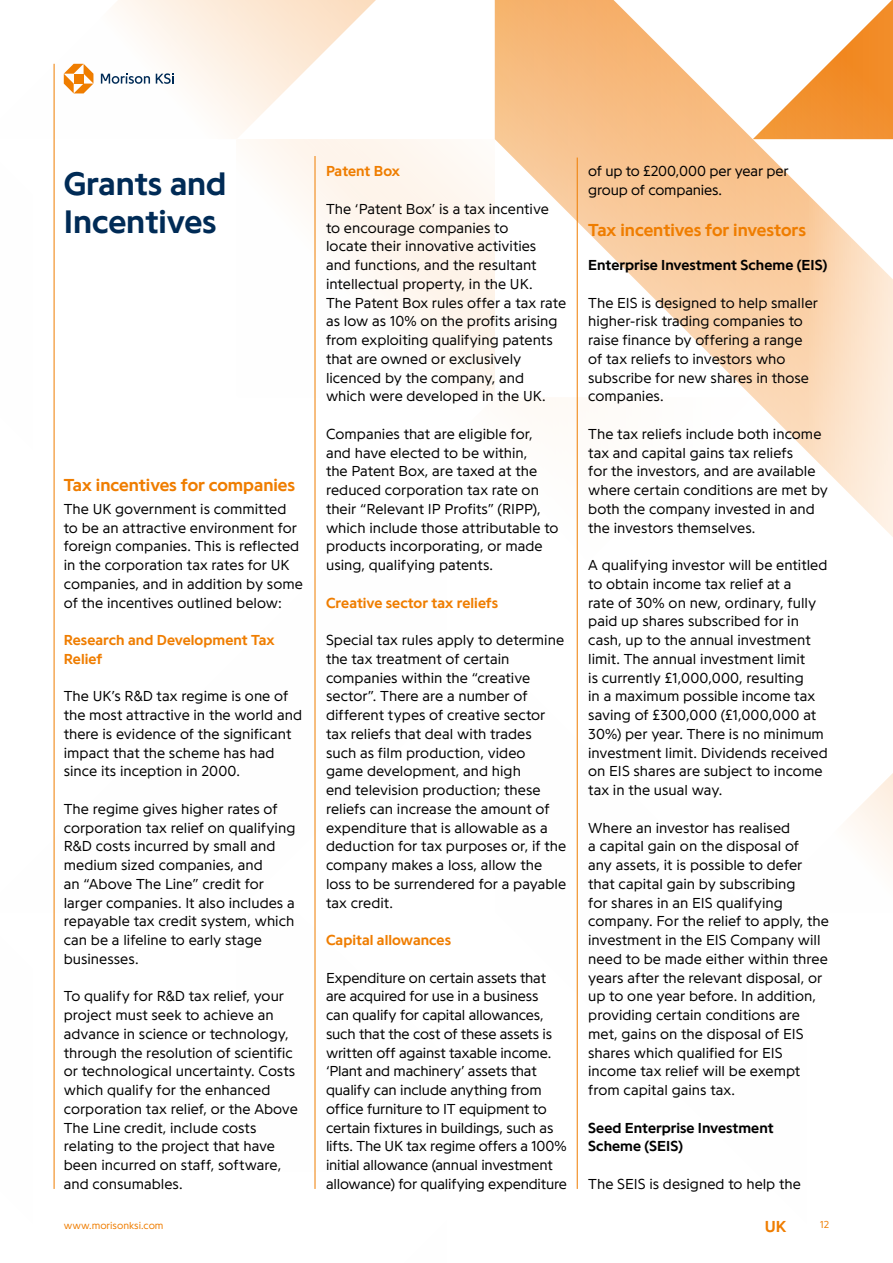
<style>
.page{position:relative;width:893px;height:1263px;background:#fff}
.page>*{position:absolute;margin:0;border:0;box-sizing:border-box;transform-origin:0 0}
.t1{font:700 33.75px/37.5px "Programme";color:#002b56}
.t2{font:700 18px "Programme";color:#ef7d00}
.t3{font:700 16.5px "Programme";color:#ef7d00}
.t4{font:300 15px/18.8px "Programme";color:#000}
.t5{font:700 15px/18.8px "Programme";letter-spacing:.005em;color:#ef7d00}
.t6{font:700 15px/18.8px "Programme";letter-spacing:.005em;color:#000}
.t7{font:300 10.5px "Programme";color:#ef7d00}
</style>
<div class="page">
<svg style="left:53px;top:0;width:323px;height:139px"></svg>
<svg style="left:53px;top:148px;width:1px;height:507px"></svg>
<svg style="left:495px;top:0;width:398px;height:550px"></svg>
<svg style="left:753px;top:0;width:140px;height:139px"></svg>
<svg style="left:576px;top:655px;width:317px;height:534px"></svg>
<div style="left:237px;top:139px;width:258px;height:258px;background:#fef9f4"></div>
<svg style="left:64px;top:64px;width:29px;height:29px"></svg>
<svg style="left:101px;top:73px;width:73px;height:11px"></svg>
<hr style="left:54px;top:64px;width:1px;height:1125px;background:#ef7d00">
<hr style="left:315px;top:156px;width:1px;height:1033px;background:#ef7d00">
<hr style="left:577px;top:158px;width:1px;height:1031px;background:#ef7d00">
<h1 class="t1" style="left:64px;top:164px;width:164px">Grants and<br>Incentives</h1>
<p class="t2" style="left:64px;top:474px;width:233px">Tax incentives for companies</p>
<p class="t4" style="left:64px;top:499px;width:241px">The UK government is committed to be an attractive environment for foreign companies. This is reflected in the corporation tax rates for UK companies, and in addition by some of the incentives outlined below:</p>
<p class="t5" style="left:64px;top:630px;width:212px">Research and Development Tax<br>Relief</p>
<p class="t4" style="left:64px;top:686px;width:240px">The UK’s R&amp;D tax regime is one of the most attractive in the world and there is evidence of the significant impact that the scheme has had since its inception in 2000.</p>
<p class="t4" style="left:64px;top:799px;width:233px">The regime gives higher rates of corporation tax relief on qualifying<br>R&amp;D costs incurred by small and medium sized companies, and<br>an “Above The Line” credit for larger companies. It also includes a repayable tax credit system, which can be a lifeline to early stage businesses.</p>
<p class="t4" style="left:64px;top:986px;width:235px">To qualify for R&amp;D tax relief, your project must seek to achieve an advance in science or technology, through the resolution of scientific or technological uncertainty. Costs which qualify for the enhanced corporation tax relief, or the Above<br>The Line credit, include costs relating to the project that have been incurred on staff, software, and consumables.</p>
<p class="t5" style="left:326px;top:161px;width:75px">Patent Box</p>
<p class="t4" style="left:326px;top:199px;width:242px">The ‘Patent Box’ is a tax incentive to encourage companies to<br>locate their innovative activities<br>and functions, and the resultant intellectual property, in the UK.<br>The Patent Box rules offer a tax rate as low as 10% on the profits arising from exploiting qualifying patents that are owned or exclusively licenced by the company, and which were developed in the UK.</p>
<p class="t4" style="left:326px;top:424px;width:234px">Companies that are eligible for, and have elected to be within,<br>the Patent Box, are taxed at the reduced corporation tax rate on their “Relevant IP Profits” (RIPP), which include those attributable to products incorporating, or made using, qualifying patents.</p>
<p class="t5" style="left:326px;top:593px;width:174px">Creative sector tax reliefs</p>
<p class="t4" style="left:326px;top:630px;width:242px">Special tax rules apply to determine the tax treatment of certain companies within the “creative sector”. There are a number of different types of creative sector tax reliefs that deal with trades<br>such as film production, video game development, and high<br>end television production; these reliefs can increase the amount of expenditure that is allowable as a deduction for tax purposes or, if the company makes a loss, allow the loss to be surrendered for a payable tax credit.</p>
<p class="t5" style="left:326px;top:930px;width:127px">Capital allowances</p>
<p class="t4" style="left:326px;top:968px;width:242px">Expenditure on certain assets that are acquired for use in a business<br>can qualify for capital allowances, such that the cost of these assets is written off against taxable income. ‘Plant and machinery’ assets that qualify can include anything from office furniture to IT equipment to certain fixtures in buildings, such as lifts. The UK tax regime offers a 100% initial allowance (annual investment allowance) for qualifying expenditure</p>
<p class="t4" style="left:588px;top:161px;width:202px">of up to £200,000 per year per group of companies.</p>
<p class="t2" style="left:588px;top:219px;width:219px">Tax incentives for investors</p>
<p class="t6" style="left:588px;top:255px;width:241px">Enterprise Investment Scheme (EIS)</p>
<p class="t4" style="left:588px;top:293px;width:231px">The EIS is designed to help smaller higher-risk trading companies to raise finance by offering a range of tax reliefs to investors who subscribe for new shares in those companies.</p>
<p class="t4" style="left:588px;top:424px;width:241px">The tax reliefs include both income tax and capital gains tax reliefs<br>for the investors, and are available where certain conditions are met by both the company invested in and the investors themselves.</p>
<p class="t4" style="left:588px;top:555px;width:241px">A qualifying investor will be entitled to obtain income tax relief at a<br>rate of 30% on new, ordinary, fully paid up shares subscribed for in cash, up to the annual investment limit. The annual investment limit<br>is currently £1,000,000, resulting<br>in a maximum possible income tax saving of £300,000 (£1,000,000 at 30%) per year. There is no minimum investment limit. Dividends received on EIS shares are subject to income tax in the usual way.</p>
<p class="t4" style="left:588px;top:818px;width:242px">Where an investor has realised<br>a capital gain on the disposal of<br>any assets, it is possible to defer that capital gain by subscribing<br>for shares in an EIS qualifying company. For the relief to apply, the investment in the EIS Company will need to be made either within three years after the relevant disposal, or up to one year before. In addition, providing certain conditions are met, gains on the disposal of EIS shares which qualified for EIS income tax relief will be exempt from capital gains tax.</p>
<p class="t6" style="left:588px;top:1118px;width:187px">Seed Enterprise Investment<br>Scheme (SEIS)</p>
<p class="t4" style="left:588px;top:1174px;width:214px">The SEIS is designed to help the</p>
<p class="t7" style="left:64px;top:1219px;width:101px">www.morisonksi.com</p>
<p class="t3" style="left:765px;top:1215px;width:23px">UK</p>
<p class="t7" style="left:820px;top:1217px;width:11px">12</p>
</div>
